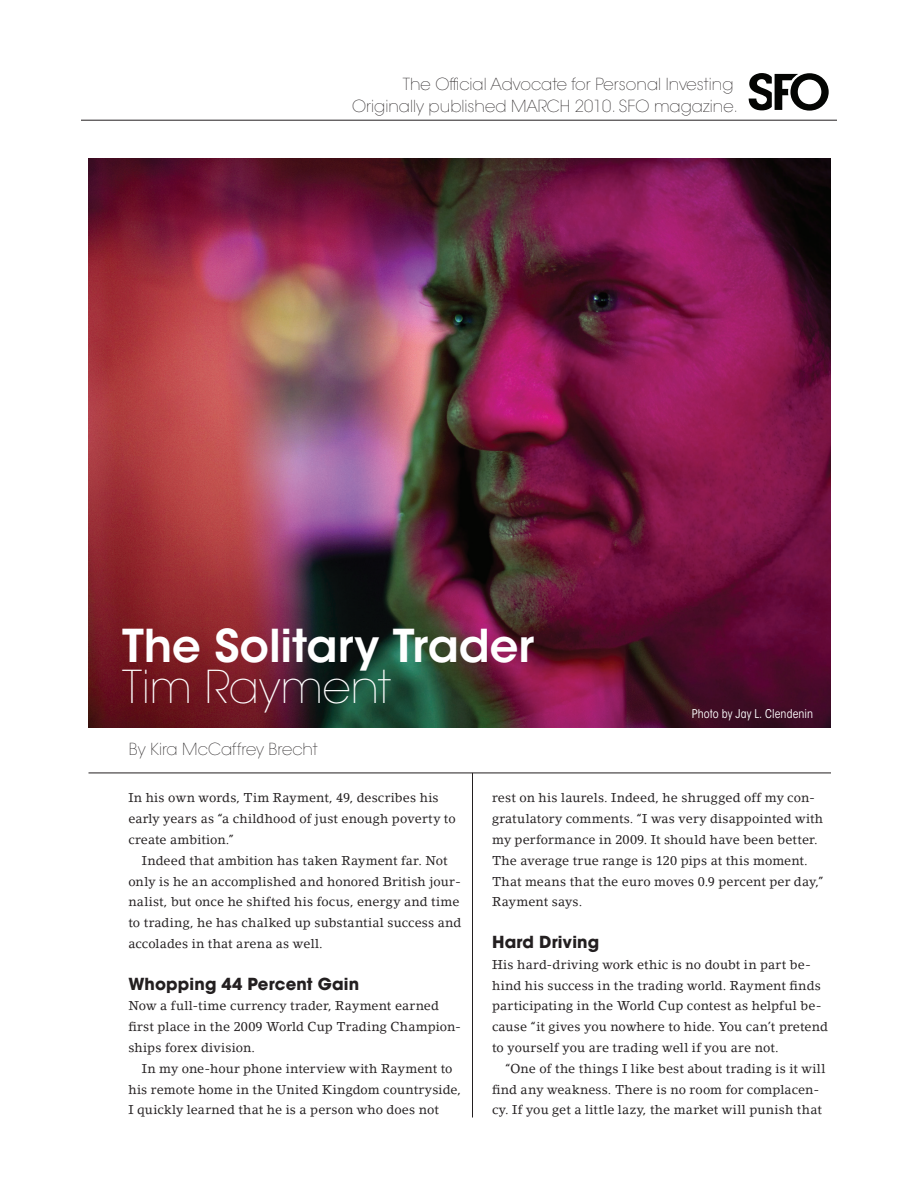
<style>
.page{position:relative;width:918px;height:1188px;background:#fff}
.page>*{position:absolute;margin:0;border:0;box-sizing:border-box;transform-origin:0 0}
.t1{font:600 45px "ITC Avant Garde Std";letter-spacing:-.005em;color:#fff}
.t2{font:200 45px "ITC Avant Garde Std";letter-spacing:-.01em;color:#fff}
.t3{font:200 16.5px/21.8px "ITC Avant Garde Std";color:#231f20;text-align:right}
.t4{font:700 16.5px "ITC Avant Garde Std";letter-spacing:.01em;color:#231f20}
.t5{font:12.75px/20.9px "Lino Letter";letter-spacing:.01em;color:#231f20}
.t6{font:condensed 12px "ITC Avant Garde Std";letter-spacing:.01em;color:#fff}
</style>
<div class="page">
<hr style="left:81px;top:120px;width:756px;height:1px;background:#231f20">
<svg style="left:749px;top:73px;width:80px;height:38px"></svg>
<img style="left:88px;top:158px;width:743px;height:570px">
<hr style="left:88px;top:773px;width:743px;height:1px;background:#231f20">
<hr style="left:472px;top:773px;width:1px;height:345px;background:#231f20">
<p class="t3" style="left:352px;top:73px;width:388px">The Official Advocate for Personal Investing<br>Originally published MARCH 2010. SFO magazine.</p>
<h1 class="t1" style="left:122px;top:617px;width:413px">The Solitary Trader</h1>
<h1 class="t2" style="left:122px;top:660px;width:270px">Tim Rayment</h1>
<p class="t3" style="left:129px;top:739px;width:190px">By Kira McCaffrey Brecht</p>
<p class="t6" style="left:692px;top:706px;width:123px">Photo by Jay L. Clendenin</p>
<p class="t5" style="left:128px;top:788px;width:329px">In his own words, Tim Rayment, 49, describes his early years as “a childhood of just enough poverty to create ambition.”</p>
<p class="t5" style="left:128px;top:850px;width:335px;text-indent:14px">Indeed that ambition has taken Rayment far. Not only is he an accomplished and honored British jour&shy;nalist, but once he shifted his focus, energy and time to trading, he has chalked up substantial success and accolades in that arena as well.</p>
<p class="t4" style="left:128px;top:973px;width:232px">Whopping 44 Percent Gain</p>
<p class="t5" style="left:128px;top:995px;width:334px">Now a full-time currency trader, Rayment earned first place in the 2009 World Cup Trading Champion&shy;ships forex division.</p>
<p class="t5" style="left:128px;top:1058px;width:334px;text-indent:14px">In my one-hour phone interview with Rayment to his remote home in the United Kingdom countryside,<br>I quickly learned that he is a person who does not</p>
<p class="t5" style="left:492px;top:788px;width:333px">rest on his laurels. Indeed, he shrugged off my con&shy;gratulatory comments. “I was very disappointed with my performance in 2009. It should have been better.<br>The average true range is 120 pips at this moment.<br>That means that the euro moves 0.9 percent per day,” Rayment says.</p>
<p class="t4" style="left:492px;top:931px;width:109px">Hard Driving</p>
<p class="t5" style="left:492px;top:954px;width:337px">His hard-driving work ethic is no doubt in part be&shy;hind his success in the trading world. Rayment finds participating in the World Cup contest as helpful be&shy;cause “it gives you nowhere to hide. You can’t pretend to yourself you are trading well if you are not.</p>
<p class="t5" style="left:492px;top:1058px;width:335px;text-indent:14px">“One of the things I like best about trading is it will find any weakness. There is no room for complacen&shy;cy. If you get a little lazy, the market will punish that</p>
</div>
